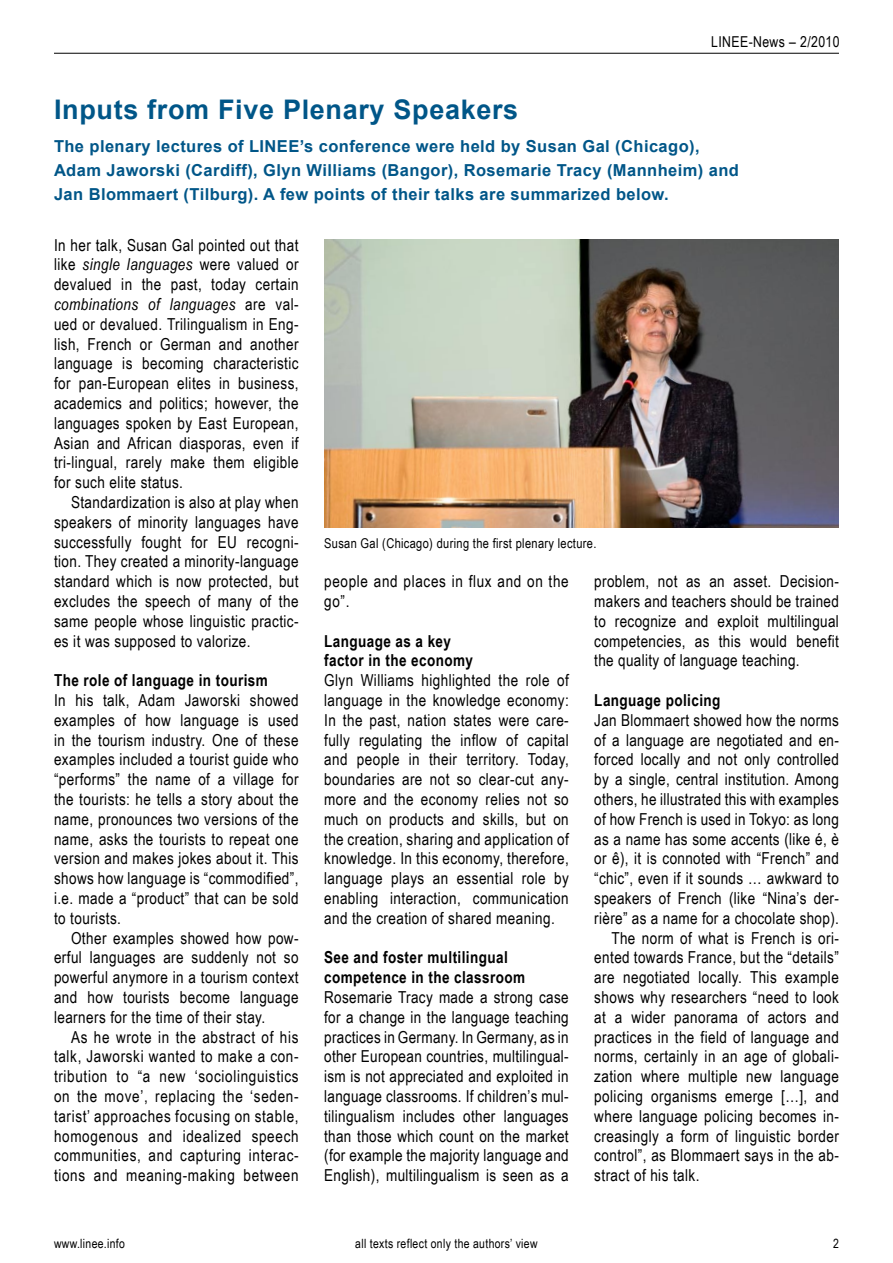
<style>
.page{position:relative;width:893px;height:1263px;background:#fff}
.page>*{position:absolute;margin:0;border:0;box-sizing:border-box;transform-origin:0 0}
.t1{font:700 27px "Arial";letter-spacing:.025em;color:#005688}
.t2{font:16.5px/19.8px "Arial Narrow";letter-spacing:.025em;color:#000;text-align:justify}
.t3{font:700 16.5px/24px "Arial";letter-spacing:.025em;color:#005688}
.t4{font:700 16.5px/19.8px "Arial Narrow";letter-spacing:.025em;color:#000}
.t5{font:15px "Arial Narrow";letter-spacing:.025em;color:#000}
.t6{font:13.5px "Arial Narrow";letter-spacing:.025em;color:#000}
.t7{font:12.75px "Arial Narrow";letter-spacing:.025em;color:#000}
.s1{font-style:italic}
</style>
<div class="page">
<hr style="left:54px;top:53px;width:785px;height:1px;background:#000">
<img style="left:324px;top:239px;width:515px;height:289px">
<p class="t5" style="left:711px;top:30px;width:130px">LINEE-News – 2/2010</p>
<h1 class="t1" style="left:54px;top:92px;width:466px">Inputs from Five Plenary Speakers</h1>
<p class="t3" style="left:54px;top:134px;width:686px">The plenary lectures of LINEE’s conference were held by Susan Gal (Chicago),<br>Adam Jaworski (Cardiff), Glyn Williams (Bangor), Rosemarie Tracy (Mannheim) and<br>Jan Blommaert (Tilburg). A few points of their talks are summarized below.</p>
<p class="t2" style="left:54px;top:234px;width:246px">In her talk, Susan Gal pointed out that like <span class="s1">single languages</span> were valued or devalued in the past, today certain <span class="s1">combinations of languages</span> are val&shy;ued or devalued. Trilingualism in Eng&shy;lish, French or German and another language is becoming characteristic for pan-European elites in business, academics and politics; however, the languages spoken by East European, Asian and African diasporas, even if tri-lingual, rarely make them eligible for such elite status.</p>
<p class="t2" style="left:54px;top:492px;width:246px;text-indent:17px">Standardization is also at play when speakers of minority languages have successfully fought for EU recogni&shy;tion. They created a minority-language standard which is now protected, but excludes the speech of many of the same people whose linguistic practic&shy;es it was supposed to valorize.</p>
<p class="t4" style="left:54px;top:670px;width:215px">The role of language in tourism</p>
<p class="t2" style="left:54px;top:690px;width:246px">In his talk, Adam Jaworski showed examples of how language is used in the tourism industry. One of these examples included a tourist guide who “performs” the name of a village for the tourists: he tells a story about the name, pronounces two versions of the name, asks the tourists to repeat one version and makes jokes about it. This shows how language is “commodified”, i.e. made a “product” that can be sold to tourists.</p>
<p class="t2" style="left:54px;top:927px;width:246px;text-indent:17px">Other examples showed how pow&shy;erful languages are suddenly not so powerful anymore in a tourism context and how tourists become language learners for the time of their stay.</p>
<p class="t2" style="left:54px;top:1026px;width:246px;text-indent:17px">As he wrote in the abstract of his talk, Jaworski wanted to make a con&shy;tribution to “a new ‘sociolinguistics on the move’, replacing the ‘seden&shy;tarist’ approaches focusing on stable, homogenous and idealized speech communities, and capturing interac&shy;tions and meaning-making between</p>
<p class="t6" style="left:324px;top:533px;width:274px">Susan Gal (Chicago) during the first plenary lecture.</p>
<p class="t2" style="left:324px;top:571px;width:246px">people and places in flux and on the go”.</p>
<p class="t4" style="left:324px;top:630px;width:150px">Language as a key factor in the economy</p>
<p class="t2" style="left:324px;top:670px;width:246px">Glyn Williams highlighted the role of language in the knowledge economy:<br>In the past, nation states were care&shy;fully regulating the inflow of capital and people in their territory. Today, boundaries are not so clear-cut any&shy;more and the economy relies not so much on products and skills, but on the creation, sharing and application of knowledge. In this economy, therefore, language plays an essential role by enabling interaction, communication and the creation of shared meaning.</p>
<p class="t4" style="left:324px;top:947px;width:202px">See and foster multilingual competence in the classroom</p>
<p class="t2" style="left:324px;top:987px;width:246px">Rosemarie Tracy made a strong case for a change in the language teaching practices in Germany. In Germany, as in other European countries, multilingual&shy;ism is not appreciated and exploited in language classrooms. If children’s mul&shy;tilingualism includes other languages than those which count on the market (for example the majority language and English), multilingualism is seen as a</p>
<p class="t2" style="left:594px;top:571px;width:246px">problem, not as an asset. Decision&shy;makers and teachers should be trained to recognize and exploit multilingual competencies, as this would benefit the quality of language teaching.</p>
<p class="t4" style="left:594px;top:689px;width:128px">Language policing</p>
<p class="t2" style="left:594px;top:709px;width:246px">Jan Blommaert showed how the norms</p>
<p class="t2" style="left:594px;top:729px;width:246px">of a language are negotiated and en-</p>
<p class="t2" style="left:594px;top:749px;width:246px">forced locally and not only controlled</p>
<p class="t2" style="left:594px;top:769px;width:246px">by a single, central institution. Among</p>
<p class="t2" style="left:594px;top:789px;width:246px">others, he illustrated this with examples</p>
<p class="t2" style="left:594px;top:808px;width:246px">of how French is used in Tokyo: as long</p>
<p class="t2" style="left:594px;top:828px;width:246px">as a name has some accents (like é, è</p>
<p class="t2" style="left:594px;top:848px;width:246px">or ê), it is connoted with “French” and</p>
<p class="t2" style="left:594px;top:868px;width:246px">“chic”, even if it sounds … awkward to</p>
<p class="t2" style="left:594px;top:888px;width:246px">speakers of French (like “Nina’s der-</p>
<p class="t2" style="left:594px;top:907px;width:246px">rière” as a name for a chocolate shop).</p>
<p class="t2" style="left:611px;top:927px;width:229px">The norm of what is French is ori-</p>
<p class="t2" style="left:594px;top:947px;width:246px">ented towards France, but the “details”</p>
<p class="t2" style="left:594px;top:967px;width:246px">are negotiated locally. This example</p>
<p class="t2" style="left:594px;top:987px;width:246px">shows why researchers “need to look</p>
<p class="t2" style="left:594px;top:1006px;width:246px">at a wider panorama of actors and</p>
<p class="t2" style="left:594px;top:1026px;width:246px">practices in the field of language and</p>
<p class="t2" style="left:594px;top:1046px;width:246px">norms, certainly in an age of globali-</p>
<p class="t2" style="left:594px;top:1066px;width:246px">zation where multiple new language</p>
<p class="t2" style="left:594px;top:1086px;width:246px">policing organisms emerge […], and</p>
<p class="t2" style="left:594px;top:1105px;width:246px">where language policing becomes in-</p>
<p class="t2" style="left:594px;top:1125px;width:246px">creasingly a form of linguistic border</p>
<p class="t2" style="left:594px;top:1145px;width:246px">control”, as Blommaert says in the ab-</p>
<p class="t2" style="left:594px;top:1165px;width:107px">stract of his talk.</p>
<p class="t7" style="left:355px;top:1234px;width:184px">all texts reflect only the authors’ view</p>
<p class="t7" style="left:54px;top:1234px;width:72px">www.linee.info</p>
<p class="t7" style="left:833px;top:1234px;width:7px">2</p>
</div>
